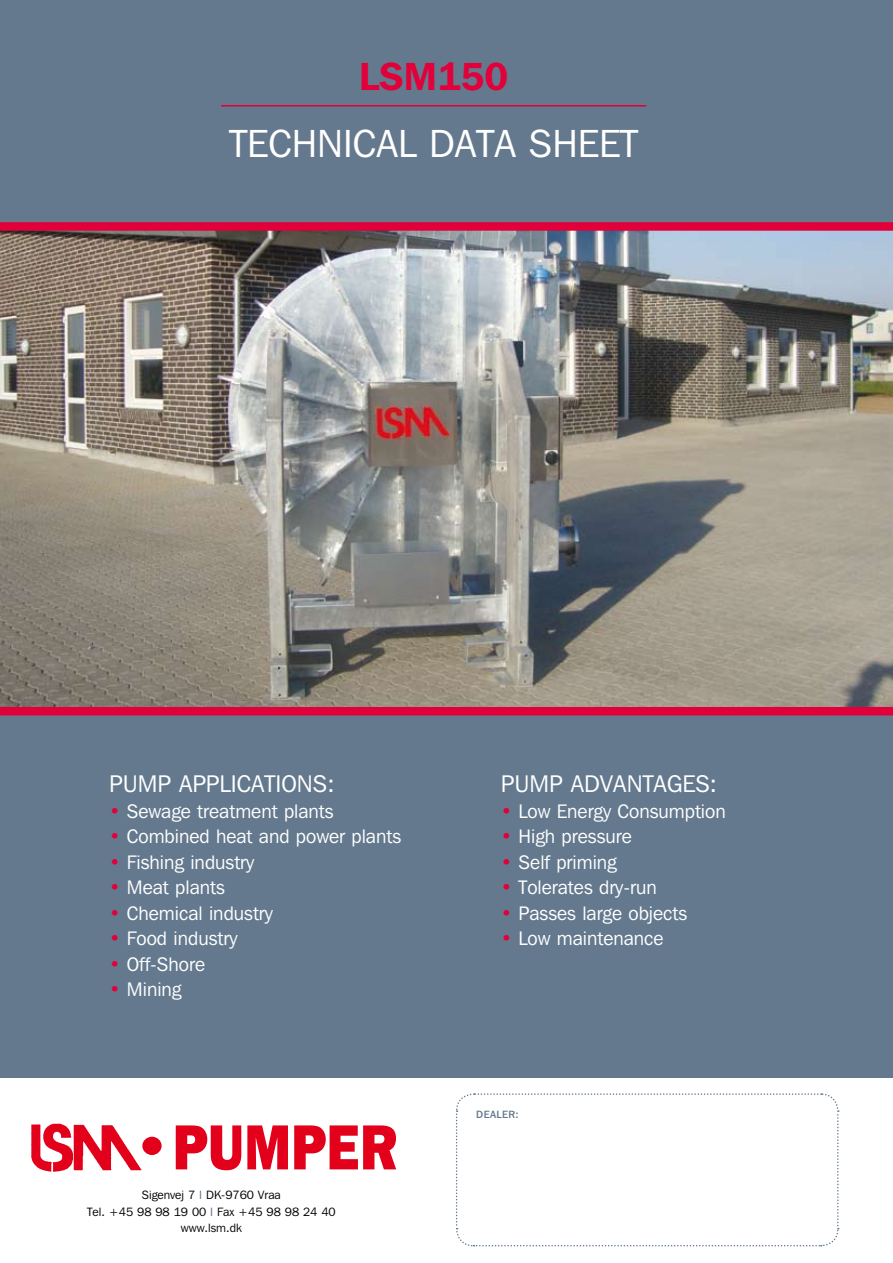
<style>
.page{position:relative;width:893px;height:1263px;background:#64798e}
.page>*{position:absolute;margin:0;border:0;box-sizing:border-box;transform-origin:0 0}
.t1{font:39px "Franklin Gothic IT Cby BT";color:#fff}
.t2{font:600 39px "Franklin Gothic IT Cby BT";color:#e2003b}
.t3{font:24px "Franklin Gothic IT Cby BT";color:#fff}
.t4{font:19.5px "Franklin Gothic IT Cby BT";color:#fff}
.t5{font:12px/16.5px "Franklin Gothic IT Cby BT";color:#000;text-align:center}
.t6{font:500 10.5px "Franklin Gothic IT Cby BT";letter-spacing:.04em;color:#64798e}
.s1{color:#e2003b}
.s2{color:#64798e}
</style>
<div class="page">
<div style="left:0;top:1078px;width:893px;height:185px;background:#fff"></div>
<div style="left:142px;top:1137px;width:20px;height:18px;background:#e2001a;border-radius:50%"></div>
<svg style="left:176px;top:1125px;width:65px;height:45px"></svg>
<svg style="left:247px;top:1125px;width:41px;height:44px"></svg>
<svg style="left:294px;top:1125px;width:102px;height:44px"></svg>
<img style="left:31px;top:1123px;width:113px;height:49px">
<svg style="left:456px;top:1093px;width:383px;height:154px"></svg>
<hr style="left:221px;top:105px;width:425px;height:2px;background:#e2003b">
<img style="left:0;top:222px;width:893px;height:493px">
<h1 class="t2" style="left:359px;top:51px;width:151px">LSM150</h1>
<h1 class="t1" style="left:229px;top:120px;width:404px">Technical Data Sheet</h1>
<p class="t3" style="left:109px;top:769px;width:227px">Pump Applications:</p>
<p class="t4" style="left:109px;top:799px;width:226px"><span class="s1">•</span> Sewage treatment plants</p>
<p class="t4" style="left:109px;top:824px;width:293px"><span class="s1">•</span> Combined heat and power plants</p>
<p class="t4" style="left:109px;top:850px;width:147px"><span class="s1">•</span> Fishing industry</p>
<p class="t4" style="left:109px;top:875px;width:117px"><span class="s1">•</span> Meat plants</p>
<p class="t4" style="left:109px;top:901px;width:165px"><span class="s1">•</span> Chemical industry</p>
<p class="t4" style="left:109px;top:926px;width:130px"><span class="s1">•</span> Food industry</p>
<p class="t4" style="left:109px;top:952px;width:97px"><span class="s1">•</span> Off-Shore</p>
<p class="t4" style="left:109px;top:977px;width:74px"><span class="s1">•</span> Mining</p>
<p class="t5" style="left:87px;top:1187px;width:250px">Sigenvej 7 <span class="s2">I</span> DK-9760 Vraa<br>Tel. +45 98 98 19 00 <span class="s2">I</span> Fax +45 98 98 24 40 www.lsm.dk</p>
<p class="t3" style="left:501px;top:769px;width:218px">Pump Advantages:</p>
<p class="t4" style="left:501px;top:799px;width:226px"><span class="s1">•</span> Low Energy Consumption</p>
<p class="t4" style="left:501px;top:824px;width:132px"><span class="s1">•</span> H igh pressure</p>
<p class="t4" style="left:501px;top:850px;width:117px"><span class="s1">•</span> Self priming</p>
<p class="t4" style="left:501px;top:875px;width:157px"><span class="s1">•</span> Tolerates dry-run</p>
<p class="t4" style="left:501px;top:901px;width:188px"><span class="s1">•</span> Passes large objects</p>
<p class="t4" style="left:501px;top:926px;width:164px"><span class="s1">•</span> Low maintenance</p>
<p class="t6" style="left:476px;top:1107px;width:44px">DEALER:</p>
</div>
